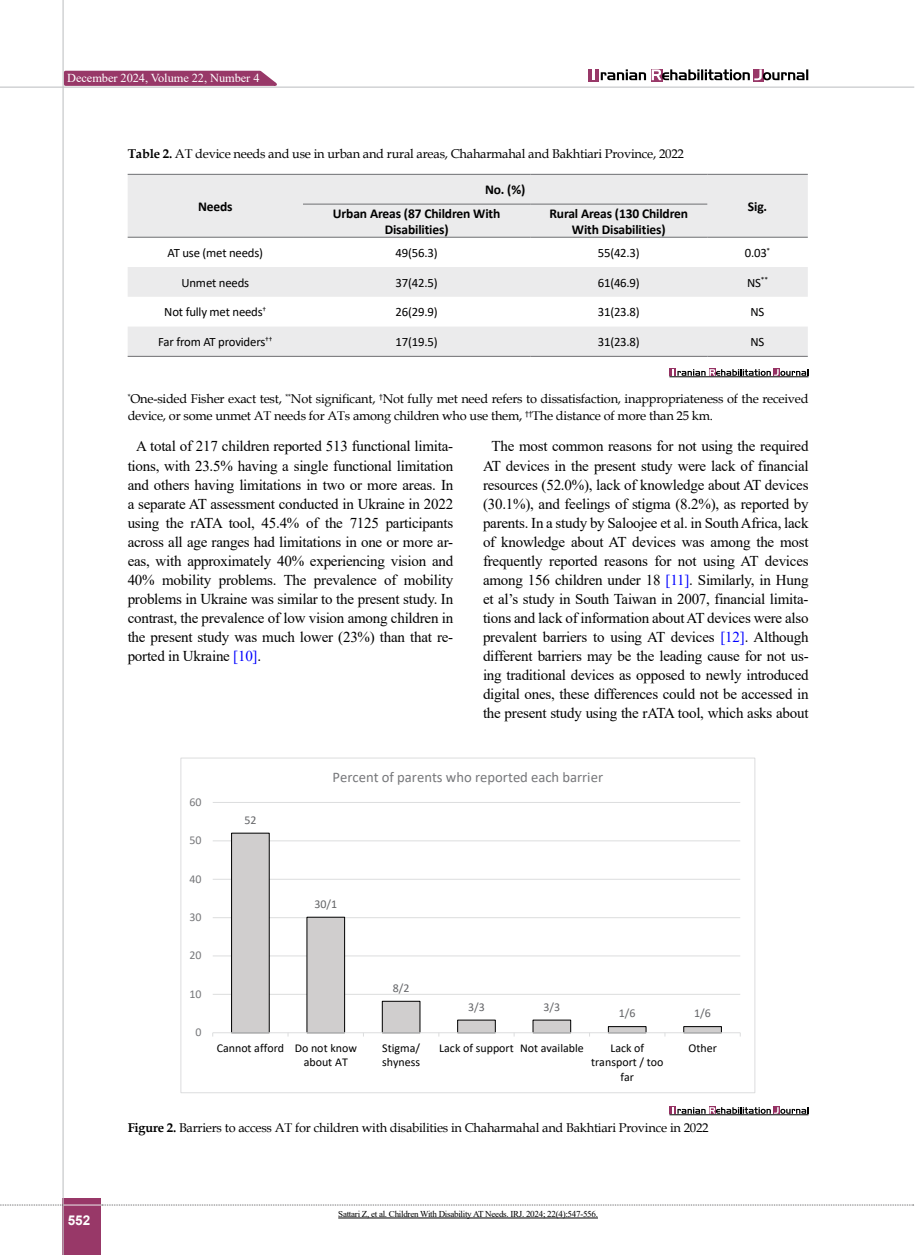
<style>
.page{position:relative;width:915px;height:1255px;background:#fff}
.page>*{position:absolute;margin:0;border:0;box-sizing:border-box;transform-origin:0 0}
.t1{font:15px/19px "Times New Roman";letter-spacing:-.015em;color:#000;text-align:justify}
.t2{font:14.7px "Calibri";color:#77787b}
.t3{font:700 13.5px/16.2px "Calibri";letter-spacing:-.01em;color:#000;text-align:center}
.t4{font:700 13.5px "Arial";color:#fff}
.t5{font:12.75px/16.5px "Book Antiqua";letter-spacing:-.015em;color:#000}
.t6{font:12.75px "Calibri";letter-spacing:-.015em;color:#000}
.t7{font:12.15px "Times New Roman";letter-spacing:-.005em;color:#fff}
.t8{font:12px/14.5px "Calibri";color:#000}
.t9{font:12px "Calibri";color:#636467}
.t10{font:12px "Calibri";color:#77787b}
.t11{font:12px "Times New Roman";color:#000}
.t12{font:9px "Times New Roman";letter-spacing:-.03em;color:#000}
.s1{font-weight:700}
.s2{color:#00f}
</style>
<div class="page">
<hr style="left:0;top:87px;width:913px;height:1px;background:#c2c4c6">
<div style="left:63px;top:1198px;width:38px;height:56px;background:#983868"></div>
<hr style="left:62px;top:0;width:2px;height:1254px;background:#c2c4c6">
<hr style="left:63px;top:1204px;width:38px;height:1px;background:#ebebec">
<svg style="left:0;top:1204px;width:63px;height:1px"></svg>
<svg style="left:102px;top:1204px;width:811px;height:1px"></svg>
<div style="left:588px;top:69px;width:10px;height:13px;background:#983868"></div>
<svg style="left:651px;top:80px;width:11px;height:2px"></svg>
<svg style="left:753px;top:80px;width:10px;height:2px"></svg>
<svg style="left:651px;top:69px;width:157px;height:11px"></svg>
<svg style="left:592px;top:69px;width:53px;height:11px"></svg>
<svg style="left:62px;top:69px;width:222px;height:18px;background:#ac6187"></svg>
<svg style="left:128px;top:175px;width:679px;height:181px;fill:#ebebec"></svg>
<hr style="left:128px;top:356px;width:175px;height:1px;background:#6d6e71">
<hr style="left:303px;top:356px;width:227px;height:1px;background:#6d6e71">
<hr style="left:530px;top:356px;width:177px;height:1px;background:#6d6e71">
<hr style="left:707px;top:356px;width:100px;height:1px;background:#6d6e71">
<hr style="left:128px;top:174px;width:175px;height:1px;background:#6d6e71">
<hr style="left:303px;top:174px;width:227px;height:1px;background:#6d6e71">
<hr style="left:530px;top:174px;width:177px;height:1px;background:#6d6e71">
<hr style="left:707px;top:174px;width:100px;height:1px;background:#6d6e71">
<hr style="left:303px;top:204px;width:227px;height:1px;background:#6d6e71">
<hr style="left:530px;top:204px;width:177px;height:1px;background:#6d6e71">
<hr style="left:128px;top:237px;width:175px;height:1px;background:#6d6e71">
<hr style="left:707px;top:237px;width:100px;height:1px;background:#6d6e71">
<hr style="left:303px;top:237px;width:227px;height:1px;background:#6d6e71">
<hr style="left:530px;top:237px;width:177px;height:1px;background:#6d6e71">
<div style="left:669px;top:368px;width:6px;height:8px;background:#953263"></div>
<div style="left:709px;top:368px;width:6px;height:8px;background:#953263"></div>
<div style="left:772px;top:368px;width:7px;height:8px;background:#953263"></div>
<svg style="left:672px;top:369px;width:136px;height:7px"></svg>
<hr style="left:669px;top:376px;width:139px;height:1px;background:#000">
<hr style="left:213px;top:993px;width:527px;height:1px;background:#dcddde">
<hr style="left:213px;top:955px;width:527px;height:1px;background:#dcddde">
<hr style="left:213px;top:917px;width:527px;height:1px;background:#dcddde">
<hr style="left:213px;top:878px;width:527px;height:1px;background:#dcddde">
<hr style="left:213px;top:840px;width:527px;height:1px;background:#dcddde">
<hr style="left:213px;top:802px;width:527px;height:1px;background:#dcddde">
<div style="left:231px;top:833px;width:38px;height:199px;background:#d0cece"></div>
<div style="left:231px;top:832px;width:39px;height:201px;border:1px solid #000"></div>
<div style="left:307px;top:917px;width:37px;height:115px;background:#d0cece"></div>
<div style="left:306px;top:916px;width:39px;height:117px;border:1px solid #000"></div>
<div style="left:382px;top:1001px;width:38px;height:31px;background:#d0cece"></div>
<div style="left:381px;top:1000px;width:39px;height:33px;border:1px solid #000"></div>
<div style="left:457px;top:1020px;width:38px;height:12px;background:#d0cece"></div>
<div style="left:533px;top:1020px;width:37px;height:12px;background:#d0cece"></div>
<div style="left:608px;top:1026px;width:37px;height:6px;background:#d0cece"></div>
<div style="left:607px;top:1026px;width:39px;height:7px;border:1px solid #000"></div>
<div style="left:683px;top:1026px;width:38px;height:6px;background:#d0cece"></div>
<div style="left:683px;top:1026px;width:38px;height:7px;border:1px solid #000"></div>
<hr style="left:213px;top:1032px;width:527px;height:1px;background:#dcddde">
<div style="left:669px;top:1106px;width:6px;height:7px;background:#953263"></div>
<div style="left:709px;top:1106px;width:6px;height:7px;background:#953263"></div>
<div style="left:772px;top:1106px;width:7px;height:7px;background:#953263"></div>
<svg style="left:672px;top:1107px;width:136px;height:6px"></svg>
<hr style="left:669px;top:1114px;width:139px;height:1px;background:#000">
<hr style="left:338px;top:1217px;width:259px;height:1px;background:#000">
<p class="t7" style="left:67px;top:69px;width:194px">December 2024, Volume 22, Number 4</p>
<p class="t5" style="left:128px;top:145px;width:557px"><span class="s1">Table 2.</span> AT device needs and use in urban and rural areas, Chaharmahal and Bakhtiari Province, 2022</p>
<p class="t3" style="left:198px;top:198px;width:36px">Needs</p>
<p class="t3" style="left:485px;top:181px;width:42px">No. (%)</p>
<p class="t3" style="left:333px;top:205px;width:169px">Urban Areas (87 Children With<br>Disabilities)</p>
<p class="t3" style="left:549px;top:205px;width:140px">Rural Areas (130 Children<br>With Disabilities)</p>
<p class="t3" style="left:747px;top:198px;width:21px">Sig.</p>
<p class="t6" style="left:167px;top:244px;width:97px">AT use (met needs)</p>
<p class="t6" style="left:395px;top:244px;width:43px">49(56.3)</p>
<p class="t6" style="left:597px;top:244px;width:43px">55(42.3)</p>
<p class="t6" style="left:744px;top:244px;width:27px">0.03<sup>*</sup></p>
<p class="t6" style="left:181px;top:273px;width:69px">Unmet needs</p>
<p class="t6" style="left:395px;top:273px;width:43px">37(42.5)</p>
<p class="t6" style="left:597px;top:273px;width:43px">61(46.9)</p>
<p class="t6" style="left:746px;top:273px;width:22px">NS<sup>**</sup></p>
<p class="t6" style="left:164px;top:303px;width:103px">Not fully met needs<sup>†</sup></p>
<p class="t6" style="left:395px;top:303px;width:43px">26(29.9)</p>
<p class="t6" style="left:597px;top:303px;width:43px">31(23.8)</p>
<p class="t6" style="left:750px;top:303px;width:15px">NS</p>
<p class="t6" style="left:158px;top:333px;width:116px">Far from AT providers<sup>††</sup></p>
<p class="t6" style="left:395px;top:333px;width:43px">17(19.5)</p>
<p class="t6" style="left:597px;top:333px;width:43px">31(23.8)</p>
<p class="t6" style="left:750px;top:333px;width:15px">NS</p>
<p class="t5" style="left:128px;top:390px;width:682px"><sup>*</sup>One-sided Fisher exact test, <sup>**</sup>Not significant, <sup>†</sup>Not fully met need refers to dissatisfaction, inappropriateness of the received device, or some unmet AT needs for ATs among children who use them, <sup>††</sup>The distance of more than 25 km.</p>
<p class="t1" style="left:128px;top:436px;width:327px;text-indent:9px">A total of 217 children reported 513 functional limita&shy;tions, with 23.5% having a single functional limitation and others having limitations in two or more areas. In a separate AT assessment conducted in Ukraine in 2022 using the rATA tool, 45.4% of the 7125 participants across all age ranges had limitations in one or more ar&shy;eas, with approximately 40% experiencing vision and 40% mobility problems. The prevalence of mobility problems in Ukraine was similar to the present study. In contrast, the prevalence of low vision among children in the present study was much lower (23%) than that re&shy;ported in Ukraine <span class="s2">[10]</span>.</p>
<p class="t1" style="left:483px;top:436px;width:327px;text-align:center">The most common reasons for not using the required AT devices in the present study were lack of financial resources (52.0%), lack of knowledge about AT devices (30.1%), and feelings of stigma (8.2%), as reported by parents. In a study by Saloojee et al. in South Africa, lack of knowledge about AT devices was among the most frequently reported reasons for not using AT devices among 156 children under 18 <span class="s2">[11]</span>. Similarly, in Hung et al’s study in South Taiwan in 2007, financial limita&shy;tions and lack of information about AT devices were also prevalent barriers to using AT devices <span class="s2">[12]</span>. Although different barriers may be the leading cause for not us&shy;ing traditional devices as opposed to newly introduced digital ones, these differences could not be accessed in the present study using the rATA tool, which asks about</p>
<p class="t10" style="left:189px;top:793px;width:14px">60</p>
<p class="t10" style="left:189px;top:831px;width:14px">50</p>
<p class="t10" style="left:189px;top:870px;width:14px">40</p>
<p class="t10" style="left:189px;top:908px;width:14px">30</p>
<p class="t10" style="left:189px;top:947px;width:14px">20</p>
<p class="t10" style="left:189px;top:985px;width:14px">10</p>
<p class="t10" style="left:195px;top:1023px;width:8px">0</p>
<p class="t9" style="left:244px;top:811px;width:14px">52</p>
<p class="t2" style="left:332px;top:766px;width:272px">Percent of parents who reported each barrier</p>
<p class="t9" style="left:314px;top:895px;width:24px">30/1</p>
<p class="t9" style="left:392px;top:979px;width:18px">8/2</p>
<p class="t9" style="left:468px;top:998px;width:18px">3/3</p>
<p class="t9" style="left:543px;top:998px;width:18px">3/3</p>
<p class="t9" style="left:618px;top:1005px;width:18px">1/6</p>
<p class="t9" style="left:694px;top:1005px;width:18px">1/6</p>
<p class="t8" style="left:304px;top:1040px;width:55px;text-indent:-87px">Cannot afford Do not know about AT</p>
<p class="t8" style="left:382px;top:1040px;width:39px">Stigma/ shyness</p>
<p class="t8" style="left:439px;top:1040px;width:146px">Lack of support Not available</p>
<p class="t8" style="left:591px;top:1040px;width:74px;text-align:center">Lack of transport / too far</p>
<p class="t8" style="left:688px;top:1040px;width:30px">Other</p>
<p class="t4" style="left:68px;top:1210px;width:24px">552</p>
<p class="t5" style="left:128px;top:1119px;width:582px"><span class="s1">Figure 2.</span> Barriers to access AT for children with disabilities in Chaharmahal and Bakhtiari Province in 2022</p>
<p class="t11" style="left:181px;top:1118px;width:25px">2022</p>
<p class="t12" style="left:338px;top:1207px;width:261px">Sattari Z, et al. Children With Disability AT Needs. IRJ. 2024; 22(4):547-556.</p>
</div>
